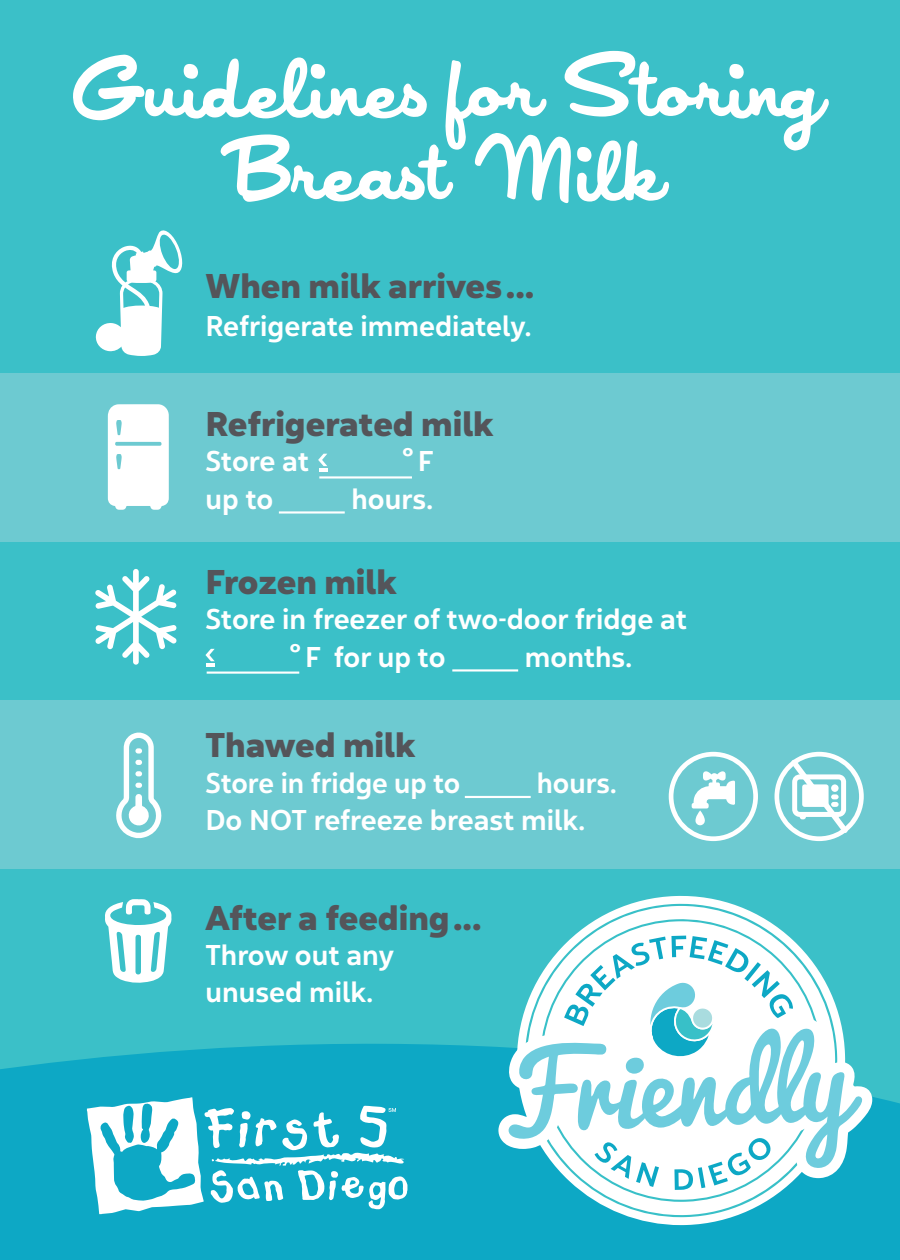
<style>
.page{position:relative;width:900px;height:1260px;background:#3bc0c8}
.page>*{position:absolute;margin:0;border:0;box-sizing:border-box;transform-origin:0 0}
.h1_-_script{font:102.5px/83px "Japan";color:#fff;text-align:center;scale:.85 1}
.h2_-_gray{font:34.25px "Yorkten Nor Ex B";color:#54555a}
.p_-_Paragraph{font:28.5px/37.2px "Yorkten Nor Med";color:#fff}
.s1{font-size:96.75px}
</style>
<div class="page">
<div style="left:0;top:700px;width:900px;height:169px;background:#6dcad1"></div>
<div style="left:0;top:373px;width:900px;height:169px;background:#6dcad1"></div>
<div style="left:0;top:1043px;width:900px;height:217px;background:#0da8c5"></div>
<svg style="left:516px;top:895px;width:331px;height:330px"></svg>
<svg style="left:523px;top:902px;width:316px;height:315px"></svg>
<svg style="left:539px;top:918px;width:284px;height:284px;fill:#fff"></svg>
<svg style="left:498px;top:1043px;width:374px;height:135px;fill:#0da8c5"></svg>
<svg style="left:508px;top:936px;width:354px;height:254px;background:#b7e6ed"></svg>
<svg style="left:87px;top:1097px;width:320px;height:117px;background:#5cc4d8"></svg>
<svg style="left:95px;top:230px;width:88px;height:126px"></svg>
<svg style="left:105px;top:899px;width:67px;height:84px"></svg>
<svg style="left:108px;top:404px;width:61px;height:106px;background:#f1fafa"></svg>
<svg style="left:95px;top:569px;width:82px;height:96px"></svg>
<svg style="left:318px;top:454px;width:9px;height:17px"></svg>
<hr style="left:319px;top:476px;width:93px;height:3px;background:#fff">
<hr style="left:279px;top:511px;width:66px;height:3px;background:#fff">
<svg style="left:205px;top:649px;width:10px;height:18px"></svg>
<hr style="left:207px;top:672px;width:92px;height:2px;background:#fff">
<hr style="left:452px;top:669px;width:66px;height:3px;background:#fff">
<hr style="left:465px;top:796px;width:66px;height:2px;background:#fff">
<svg style="left:116px;top:733px;width:46px;height:105px"></svg>
<div style="left:135px;top:748px;width:7px;height:6px;background:#fff;border-radius:3px"></div>
<svg style="left:775px;top:752px;width:89px;height:89px"></svg>
<svg style="left:669px;top:752px;width:89px;height:89px"></svg>
<p class="h1_-_script" style="left:75px;top:52px;width:881px"><span class="s1">G</span>uidelines for <span class="s1">S</span>toring<br><span class="s1">B</span>reast <span class="s1">M</span>ilk</p>
<p class="h2_-_gray" style="left:205px;top:263px;width:331px">When milk arrives ...</p>
<p class="p_-_Paragraph" style="left:205px;top:307px;width:328px">Refrigerate immediately.</p>
<p class="h2_-_gray" style="left:205px;top:400px;width:290px">Refrigerated milk</p>
<p class="p_-_Paragraph" style="left:205px;top:443px;width:105px">Store at</p>
<p class="p_-_Paragraph" style="left:402px;top:443px;width:33px">°F</p>
<p class="p_-_Paragraph" style="left:205px;top:480px;width:69px">up to</p>
<p class="p_-_Paragraph" style="left:352px;top:480px;width:83px">hours.</p>
<p class="h2_-_gray" style="left:205px;top:558px;width:193px">Frozen milk</p>
<p class="p_-_Paragraph" style="left:290px;top:601px;width:399px;text-indent:-84px">Store in freezer of two-door fridge at ° F for up to</p>
<p class="p_-_Paragraph" style="left:525px;top:638px;width:109px">months.</p>
<p class="h2_-_gray" style="left:205px;top:721px;width:211px">Thawed milk</p>
<p class="p_-_Paragraph" style="left:205px;top:765px;width:256px">Store in fridge up to</p>
<p class="p_-_Paragraph" style="left:205px;top:765px;width:413px;text-indent:331px">hours.<br>Do NOT refreeze breast milk.</p>
<p class="h2_-_gray" style="left:205px;top:894px;width:278px">After a feeding ...</p>
<p class="p_-_Paragraph" style="left:205px;top:937px;width:190px">Throw out any unused milk.</p>
</div>
